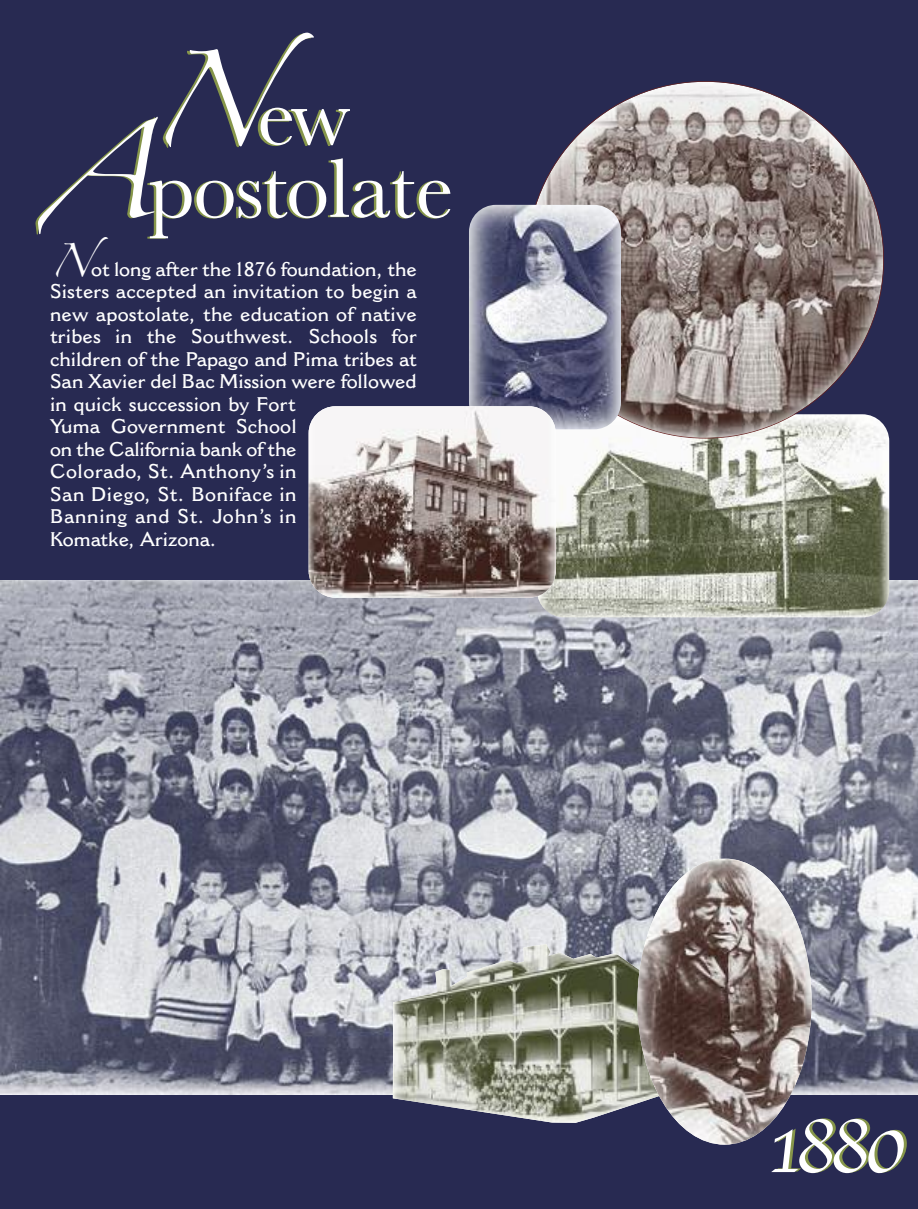
<style>
.page{position:relative;width:918px;height:1209px;background:#fff}
.page>*{position:absolute;margin:0;border:0;box-sizing:border-box;transform-origin:0 0}
.t1{font:87px/72.9px "Baskerville";letter-spacing:-.015em;color:#fff;text-align:center}
.t2{font:82.5px "Apple Chancery";color:#fff}
.t3{font:600 19.5px/22.5px "Cantoria";letter-spacing:.01em;color:#fff}
.s1{font-family:"Zapfino";font-size:85.5px}
.s2{font-family:"Zapfino";font-weight:400;font-size:30px}
</style>
<div class="page">
<div style="left:0;top:0;width:918px;height:1208px;background:#282a52"></div>
<img style="left:1px;top:580px;width:917px;height:513px">
<img style="left:393px;top:943px;width:275px;height:179px">
<img style="left:637px;top:859px;width:175px;height:285px;border-radius:50%">
<img style="left:537px;top:414px;width:352px;height:203px;border-radius:27px">
<img style="left:528px;top:82px;width:355px;height:356px;border-radius:50%">
<img style="left:469px;top:205px;width:152px;height:224px;border-radius:27px">
<img style="left:309px;top:406px;width:247px;height:191px;border-radius:27px">
<p class="t1" style="left:40px;top:77px;width:415px"><span class="s1">N</span>e w<br><span class="s1">A</span>postolate</p>
<p class="t3" style="left:50px;top:259px;width:368px"><span class="s2">N</span>ot long after the 1876 foundation, the<br>Sisters accepted an invitation to begin a new apostolate, the education of native tribes in the Southwest. Schools for children of the Papago and Pima tribes at<br>San Xavier del Bac Mission were followed in quick succession by Fort<br>Yuma Government School<br>on the California bank of the<br>Colorado, St. Anthony’s in<br>San Diego, St. Boniface in<br>Banning and St. John’s in<br>Komatke, Arizona.</p>
<p class="t2" style="left:766px;top:1095px;width:140px">1880</p>
</div>
